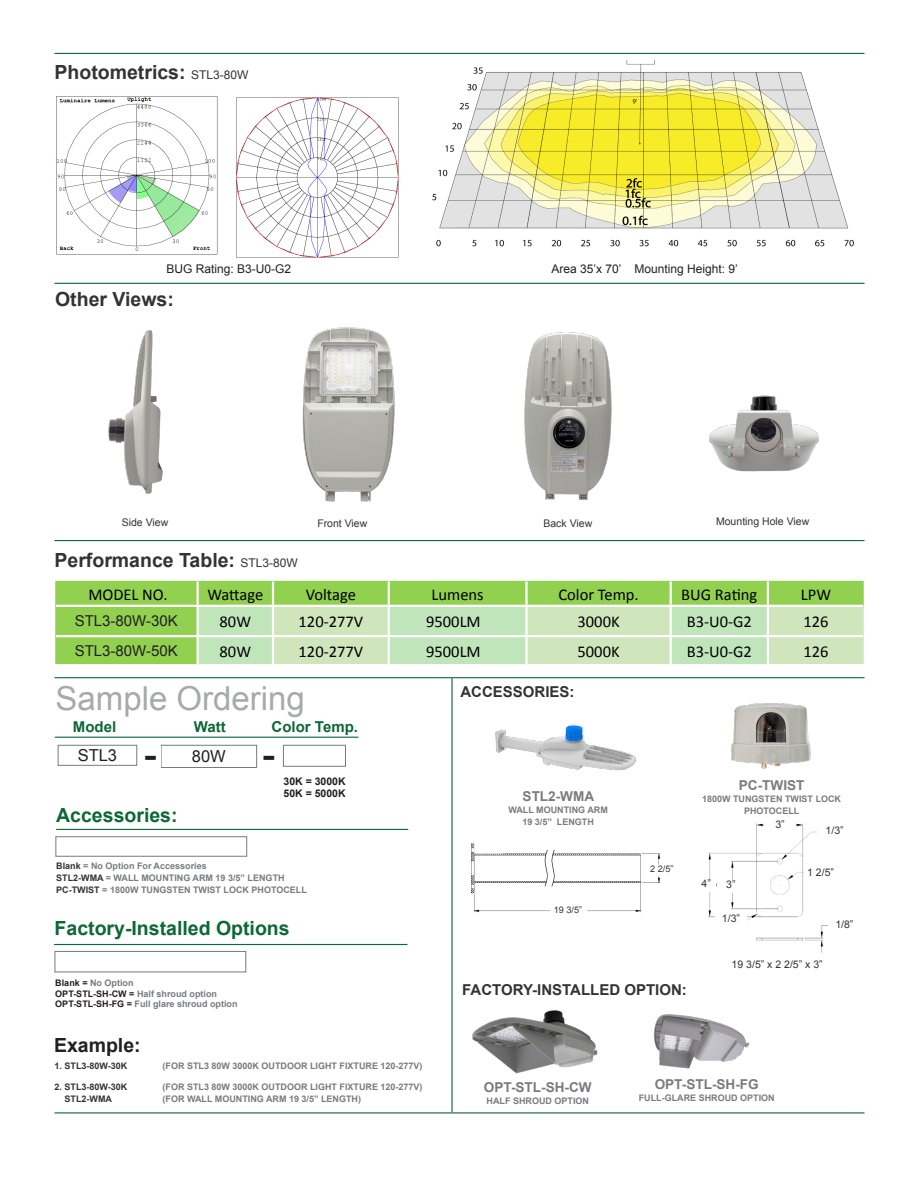
<style>
.page{position:relative;width:918px;height:1188px;background:#fff}
.page>*{position:absolute;margin:0;border:0;box-sizing:border-box;transform-origin:0 0}
.t1{font:33px "Arial";color:#a8a9ad}
.t2{font:700 28.5px "Verdana";color:#231f20}
.t3{font:700 19.5px "Arial";color:#333}
.t4{font:700 19.5px "Arial";color:#0d6736}
.t5{font:700 19.5px "Arial";color:#231f20}
.t6{font:16.5px "Calibri";color:#000}
.t7{font:16.5px "Arial";color:#231f20}
.t8{font:700 15px "Arial";color:#333}
.t9{font:15px "Arial";color:#231f20}
.t10{font:700 15px "Arial";color:#0d6736}
.t11{font:700 13.65px "Arial";color:#7a7b7e}
.t12{font:12px "Arial";color:#231f20}
.t13{font:10.5px "Arial";color:#333}
.t14{font:700 10.5px "Arial";color:#231f20}
.t15{font:9.15px "Arial";color:#333}
.t16{font:700 9px/12px "Arial";color:#7a7b7e;text-align:center}
.t17{font:700 9px "Arial";color:#7b7b7e}
.t18{font:700 9px "Arial";color:#787a7d}
.t19{font:700 9px "Arial";color:#333}
.t20{font:700 9px "Arial";color:#323332}
.s1{font-weight:400;font-size:12px}
.s2{color:#323332}
.s3{color:#231f20}
</style>
<div class="page">
<hr style="left:55px;top:540px;width:810px;height:1px;background:#0d6736">
<hr style="left:55px;top:53px;width:810px;height:1px;background:#0d6736">
<hr style="left:55px;top:283px;width:810px;height:1px;background:#0d6736">
<hr style="left:55px;top:677px;width:810px;height:1px;background:#0d6736">
<hr style="left:55px;top:1112px;width:810px;height:1px;background:#0d6736">
<img style="left:432px;top:60px;width:422px;height:187px">
<img style="left:236px;top:97px;width:163px;height:160px">
<img style="left:56px;top:96px;width:162px;height:159px">
<div style="left:55px;top:581px;width:809px;height:83px;background:#92d050"></div>
<svg style="left:199px;top:606px;width:665px;height:58px;background:#c8e5bb"></svg>
<hr style="left:197px;top:582px;width:2px;height:23px;background:#fff">
<hr style="left:272px;top:582px;width:2px;height:23px;background:#fff">
<hr style="left:388px;top:582px;width:2px;height:23px;background:#fff">
<hr style="left:525px;top:582px;width:3px;height:23px;background:#fff">
<hr style="left:670px;top:582px;width:2px;height:23px;background:#fff">
<hr style="left:767px;top:582px;width:2px;height:23px;background:#fff">
<hr style="left:197px;top:607px;width:2px;height:28px;background:#fff">
<hr style="left:272px;top:607px;width:2px;height:28px;background:#fff">
<hr style="left:388px;top:607px;width:2px;height:28px;background:#fff">
<hr style="left:525px;top:607px;width:3px;height:28px;background:#fff">
<hr style="left:670px;top:607px;width:2px;height:28px;background:#fff">
<hr style="left:767px;top:607px;width:2px;height:28px;background:#fff">
<hr style="left:197px;top:637px;width:2px;height:27px;background:#fff">
<hr style="left:272px;top:637px;width:2px;height:27px;background:#fff">
<hr style="left:388px;top:637px;width:2px;height:27px;background:#fff">
<hr style="left:525px;top:637px;width:3px;height:27px;background:#fff">
<hr style="left:670px;top:637px;width:2px;height:27px;background:#fff">
<hr style="left:767px;top:637px;width:2px;height:27px;background:#fff">
<hr style="left:56px;top:605px;width:142px;height:2px;background:#fff">
<hr style="left:198px;top:605px;width:75px;height:2px;background:#fff">
<hr style="left:273px;top:605px;width:116px;height:2px;background:#fff">
<hr style="left:389px;top:605px;width:138px;height:2px;background:#fff">
<hr style="left:526px;top:605px;width:145px;height:2px;background:#fff">
<hr style="left:671px;top:605px;width:97px;height:2px;background:#fff">
<hr style="left:768px;top:605px;width:95px;height:2px;background:#fff">
<hr style="left:56px;top:635px;width:142px;height:2px;background:#fff">
<hr style="left:198px;top:635px;width:75px;height:2px;background:#fff">
<hr style="left:273px;top:635px;width:116px;height:2px;background:#fff">
<hr style="left:389px;top:635px;width:138px;height:2px;background:#fff">
<hr style="left:526px;top:635px;width:145px;height:2px;background:#fff">
<hr style="left:671px;top:635px;width:97px;height:2px;background:#fff">
<hr style="left:768px;top:635px;width:95px;height:2px;background:#fff">
<div style="left:58px;top:745px;width:79px;height:21px;border:1px solid #787a7d"></div>
<div style="left:161px;top:745px;width:96px;height:23px;border:1px solid #787a7d"></div>
<div style="left:283px;top:745px;width:63px;height:22px;background:#fff;border:1px solid #787a7d"></div>
<hr style="left:55px;top:737px;width:304px;height:1px;background:#0d6736">
<img style="left:108px;top:330px;width:54px;height:164px">
<img style="left:524px;top:332px;width:88px;height:168px">
<img style="left:302px;top:327px;width:93px;height:175px">
<img style="left:709px;top:395px;width:110px;height:77px">
<div style="left:55px;top:836px;width:192px;height:21px;background:#fff;border:1px solid #787a7d"></div>
<hr style="left:56px;top:829px;width:352px;height:1px;background:#0d6736">
<img style="left:731px;top:703px;width:80px;height:66px">
<img style="left:472px;top:1010px;width:126px;height:64px">
<img style="left:653px;top:1014px;width:97px;height:55px">
<img style="left:708px;top:823px;width:120px;height:130px">
<div style="left:764px;top:820px;width:32px;height:13px;background:#fff"></div>
<div style="left:819px;top:827px;width:31px;height:12px;background:#fff"></div>
<div style="left:715px;top:914px;width:32px;height:13px;background:#fff"></div>
<div style="left:805px;top:868px;width:31px;height:12px;background:#fff"></div>
<div style="left:697px;top:880px;width:18px;height:12px;background:#fff"></div>
<div style="left:717px;top:881px;width:28px;height:12px;background:#fff"></div>
<img style="left:471px;top:842px;width:190px;height:71px">
<div style="left:648px;top:865px;width:27px;height:11px;background:#fff"></div>
<div style="left:550px;top:907px;width:37px;height:10px;background:#fff"></div>
<img style="left:495px;top:724px;width:141px;height:47px">
<hr style="left:54px;top:944px;width:354px;height:1px;background:#0d6736">
<div style="left:55px;top:951px;width:191px;height:21px;background:#fff;border:1px solid #787a7d"></div>
<hr style="left:451px;top:678px;width:2px;height:434px;background:#0d6736">
<p class="t3" style="left:55px;top:60px;width:195px">Photometrics: <span class="s1">STL3-80W</span></p>
<p class="t12" style="left:167px;top:261px;width:126px">BUG Rating: B3-U0-G2</p>
<p class="t12" style="left:551px;top:261px;width:188px">Area 35’x 70’ Mounting Height: 9’</p>
<p class="t3" style="left:55px;top:286px;width:120px">Other Views:</p>
<p class="t13" style="left:122px;top:516px;width:48px">Side View</p>
<p class="t13" style="left:317px;top:516px;width:51px">Front View</p>
<p class="t13" style="left:543px;top:516px;width:50px">Back View</p>
<p class="t13" style="left:716px;top:515px;width:95px">Mounting Hole View</p>
<p class="t3" style="left:55px;top:547px;width:245px">Performance Table: <span class="s1">STL3-80W</span></p>
<p class="t6" style="left:88px;top:584px;width:81px">MODEL NO.</p>
<p class="t6" style="left:207px;top:584px;width:57px">Wattage</p>
<p class="t6" style="left:306px;top:584px;width:52px">Voltage</p>
<p class="t6" style="left:432px;top:584px;width:54px">Lumens</p>
<p class="t6" style="left:558px;top:584px;width:82px">Color Temp.</p>
<p class="t6" style="left:681px;top:584px;width:78px">BUG Rating</p>
<p class="t6" style="left:801px;top:584px;width:32px">LPW</p>
<p class="t9" style="left:75px;top:611px;width:105px">STL3-80W-30K</p>
<p class="t6" style="left:220px;top:611px;width:33px">80W</p>
<p class="t6" style="left:299px;top:611px;width:66px">120-277V</p>
<p class="t6" style="left:426px;top:611px;width:56px">9500LM</p>
<p class="t6" style="left:578px;top:611px;width:44px">3000K</p>
<p class="t6" style="left:687px;top:611px;width:67px">B3-U0-G2</p>
<p class="t6" style="left:803px;top:611px;width:27px">126</p>
<p class="t9" style="left:75px;top:641px;width:105px">STL3-80W-50K</p>
<p class="t6" style="left:220px;top:641px;width:33px">80W</p>
<p class="t6" style="left:299px;top:641px;width:66px">120-277V</p>
<p class="t6" style="left:426px;top:641px;width:56px">9500LM</p>
<p class="t6" style="left:578px;top:641px;width:44px">5000K</p>
<p class="t6" style="left:687px;top:641px;width:67px">B3-U0-G2</p>
<p class="t6" style="left:803px;top:641px;width:27px">126</p>
<p class="t1" style="left:56px;top:677px;width:251px">Sample Ordering</p>
<p class="t10" style="left:73px;top:717px;width:45px">Model</p>
<p class="t10" style="left:194px;top:717px;width:33px">Watt</p>
<p class="t10" style="left:272px;top:717px;width:88px">Color Temp.</p>
<p class="t7" style="left:78px;top:745px;width:41px">STL3</p>
<p class="t7" style="left:192px;top:746px;width:35px">80W</p>
<p class="t2" style="left:144px;top:738px;width:15px">-</p>
<p class="t2" style="left:262px;top:738px;width:15px">-</p>
<p class="t4" style="left:56px;top:802px;width:123px">Accessories:</p>
<p class="t14" style="left:284px;top:774px;width:64px">30K = 3000K</p>
<p class="t14" style="left:284px;top:786px;width:64px">50K = 5000K</p>
<p class="t16" style="left:56px;top:860px;width:152px"><span class="s2">Blank</span> = No Option For Accessories</p>
<p class="t16" style="left:56px;top:872px;width:230px"><span class="s2">STL2-WMA</span> = WALL MOUNTING ARM 19 3/5” LENGTH</p>
<p class="t16" style="left:56px;top:884px;width:252px"><span class="s2">PC-TWIST</span> = 1800W TUNGSTEN TWIST LOCK PHOTOCELL</p>
<p class="t4" style="left:55px;top:916px;width:237px">Factory-Installed Options</p>
<p class="t18" style="left:55px;top:977px;width:80px"><span class="s3">Blank =</span> No Option</p>
<p class="t18" style="left:55px;top:987px;width:163px"><span class="s3">OPT-STL-SH-CW =</span> Half shroud option</p>
<p class="t18" style="left:55px;top:998px;width:184px"><span class="s3">OPT-STL-SH-FG =</span> Full glare shroud option</p>
<p class="t5" style="left:54px;top:1032px;width:88px">Example:</p>
<p class="t19" style="left:55px;top:1059px;width:74px">1. STL3-80W-30K</p>
<p class="t17" style="left:163px;top:1059px;width:262px">(FOR STL3 80W 3000K OUTDOOR LIGHT FIXTURE 120-277V)</p>
<p class="t19" style="left:55px;top:1081px;width:74px">2. STL3-80W-30K</p>
<p class="t17" style="left:163px;top:1081px;width:262px">(FOR STL3 80W 3000K OUTDOOR LIGHT FIXTURE 120-277V)</p>
<p class="t20" style="left:65px;top:1093px;width:49px">STL2-WMA</p>
<p class="t16" style="left:163px;top:1093px;width:200px">(FOR WALL MOUNTING ARM 19 3/5” LENGTH)</p>
<p class="t8" style="left:460px;top:681px;width:116px">ACCESSORIES:</p>
<p class="t11" style="left:523px;top:787px;width:73px">STL2-WMA</p>
<p class="t16" style="left:508px;top:804px;width:101px">WALL MOUNTING ARM</p>
<p class="t16" style="left:522px;top:816px;width:73px">19 3/5” LENGTH</p>
<p class="t15" style="left:554px;top:904px;width:30px">19 3/5”</p>
<p class="t15" style="left:650px;top:863px;width:25px">2 2/5”</p>
<p class="t8" style="left:462px;top:980px;width:226px">FACTORY-INSTALLED OPTION:</p>
<p class="t11" style="left:739px;top:776px;width:67px">PC-TWIST</p>
<p class="t16" style="left:702px;top:793px;width:141px">1800W TUNGSTEN TWIST LOCK<br>PHOTOCELL</p>
<p class="t13" style="left:702px;top:877px;width:11px">4”</p>
<p class="t13" style="left:726px;top:878px;width:11px">3”</p>
<p class="t13" style="left:722px;top:911px;width:20px">1/3”</p>
<p class="t13" style="left:775px;top:817px;width:11px">3”</p>
<p class="t13" style="left:826px;top:824px;width:20px">1/3”</p>
<p class="t13" style="left:807px;top:865px;width:28px">1 2/5”</p>
<p class="t13" style="left:835px;top:917px;width:20px">1/8”</p>
<p class="t13" style="left:732px;top:957px;width:93px">19 3/5” x 2 2/5” x 3”</p>
<p class="t11" style="left:484px;top:1078px;width:109px">OPT-STL-SH-CW</p>
<p class="t16" style="left:487px;top:1095px;width:104px">HALF SHROUD OPTION</p>
<p class="t11" style="left:655px;top:1076px;width:106px">OPT-STL-SH-FG</p>
<p class="t16" style="left:639px;top:1093px;width:137px">FULL-GLARE SHROUD OPTION</p>
</div>
